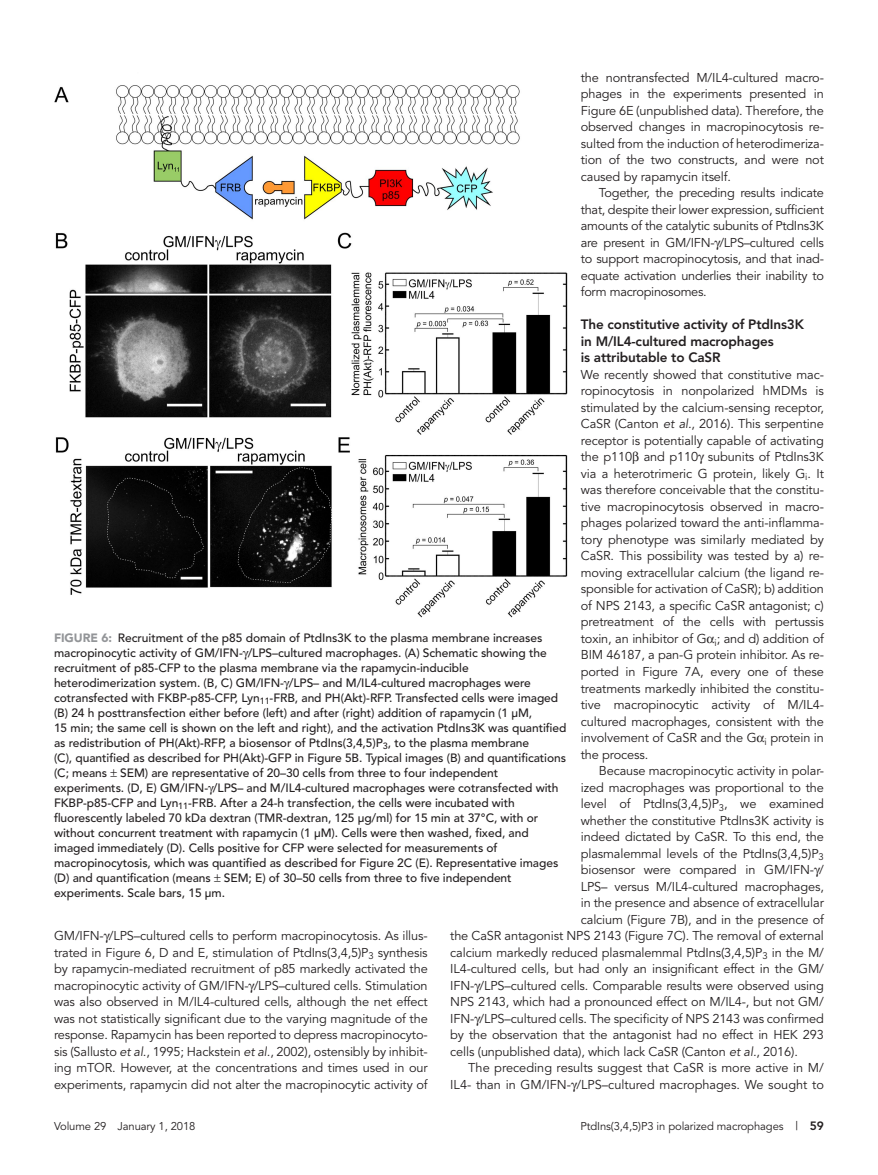
<style>
.page{position:relative;width:878px;height:1175px;background:#fff}
.page>*{position:absolute;margin:0;border:0;box-sizing:border-box;transform-origin:0 0}
.t1{font:800 13.5px/16.5px "Avenir";letter-spacing:-.01em;color:#231f20}
.Para{font:12.75px/16.5px "Avenir";letter-spacing:-.01em;color:#231f20;text-align:justify}
.ParaFL{font:12.75px/16.5px "Avenir";letter-spacing:-.01em;color:#231f20;text-align:justify}
.FigCaption{font:500 12px/15px "Avenir";letter-spacing:-.005em;color:#231f20}
.t2{font:11.25px "Avenir";letter-spacing:-.01em;color:#231f20}
.s1{font-style:italic}
.s2{font-weight:900;color:#939598}
.s3{font-size:12px}
.s4{font-weight:800;font-size:12px}
</style>
<div class="page">
<img style="left:54px;top:85px;width:513px;height:532px">
<p class="Para" style="left:580px;top:69px;width:245px">the nontransfected M/IL4-cultured macro&shy;phages in the experiments presented in Figure 6E (unpublished data). Therefore, the observed changes in macropinocytosis re&shy;sulted from the induction of heterodimeriza&shy;tion of the two constructs, and were not caused by rapamycin itself.</p>
<p class="Para" style="left:580px;top:185px;width:245px;text-indent:18px">Together, the preceding results indicate that, despite their lower expression, sufficient amounts of the catalytic subunits of PtdIns3K are present in GM/IFN- /LPS–cultured cells to support macropinocytosis, and that inad&shy;equate activation underlies their inability to form macropinosomes.</p>
<h2 class="t1" style="left:580px;top:316px;width:225px">The constitutive activity of PtdIns3K in M/IL4-cultured macrophages<br>is attributable to CaSR</h2>
<p class="ParaFL" style="left:580px;top:366px;width:245px">We recently showed that constitutive mac&shy;ropinocytosis in nonpolarized hMDMs is stimulated by the calcium-sensing receptor, CaSR (Canton <span class="s1">et al.</span>, 2016). This serpentine receptor is potentially capable of activating the p110 and p110 subunits of PtdIns3K via a heterotrimeric G protein, likely G<sub>i</sub>. It was therefore conceivable that the constitu&shy;tive macropinocytosis observed in macro&shy;phages polarized toward the anti-inflamma&shy;tory phenotype was similarly mediated by CaSR. This possibility was tested by a) re&shy;moving extracellular calcium (the ligand re&shy;sponsible for activation of CaSR); b) addition of NPS 2143, a specific CaSR antagonist; c) pretreatment of the cells with pertussis toxin, an inhibitor of G <sub>i</sub>; and d) addition of BIM 46187, a pan-G protein inhibitor. As re&shy;ported in Figure 7A, every one of these treatments markedly inhibited the constitu&shy;tive macropinocytic activity of M/IL4- cultured macrophages, consistent with the involvement of CaSR and the G <sub>i</sub> protein in the process.</p>
<p class="Para" style="left:598px;top:762px;width:227px">Because macropinocytic activity in polar-</p>
<p class="Para" style="left:580px;top:779px;width:244px">ized macrophages was proportional to the</p>
<p class="Para" style="left:580px;top:795px;width:245px">level of PtdIns(3,4,5)P<sub>3</sub>, we examined</p>
<p class="Para" style="left:580px;top:812px;width:245px">whether the constitutive PtdIns3K activity is</p>
<p class="Para" style="left:580px;top:828px;width:245px">indeed dictated by CaSR. To this end, the</p>
<p class="Para" style="left:580px;top:845px;width:244px">plasmalemmal levels of the PtdIns(3,4,5)P<sub>3</sub></p>
<p class="Para" style="left:580px;top:861px;width:244px">biosensor were compared in GM/IFN- /</p>
<p class="Para" style="left:580px;top:878px;width:244px">LPS– versus M/IL4-cultured macrophages,</p>
<p class="Para" style="left:580px;top:894px;width:244px">in the presence and absence of extracellular</p>
<p class="Para" style="left:580px;top:911px;width:245px">calcium (Figure 7B), and in the presence of</p>
<p class="Para" style="left:450px;top:927px;width:375px">the CaSR antagonist NPS 2143 (Figure 7C). The removal of external</p>
<p class="Para" style="left:450px;top:944px;width:375px">calcium markedly reduced plasmalemmal PtdIns(3,4,5)P<sub>3</sub> in the M/</p>
<p class="Para" style="left:450px;top:960px;width:375px">IL4-cultured cells, but had only an insignificant effect in the GM/</p>
<p class="Para" style="left:450px;top:977px;width:375px">IFN- /LPS–cultured cells. Comparable results were observed using</p>
<p class="Para" style="left:450px;top:993px;width:375px">NPS 2143, which had a pronounced effect on M/IL4-, but not GM/</p>
<p class="Para" style="left:450px;top:1010px;width:375px">IFN- /LPS–cultured cells. The specificity of NPS 2143 was confirmed</p>
<p class="Para" style="left:450px;top:1026px;width:375px">by the observation that the antagonist had no effect in HEK 293</p>
<p class="Para" style="left:450px;top:1043px;width:349px">cells (unpublished data), which lack CaSR (Canton <span class="s1">et al.</span>, 2016).</p>
<p class="Para" style="left:450px;top:1059px;width:375px;text-align:right">The preceding results suggest that CaSR is more active in M/<br>IL4- than in GM/IFN- /LPS–cultured macrophages. We sought to</p>
<p class="FigCaption" style="left:54px;top:630px;width:514px"><span class="s2">FIGURE 6:</span> Recruitment of the p85 domain of PtdIns3K to the plasma membrane increases macropinocytic activity of GM/IFN- /LPS–cultured macrophages. (A) Schematic showing the recruitment of p85-CFP to the plasma membrane via the rapamycin-inducible heterodimerization system. (B, C) GM/IFN- /LPS– and M/IL4-cultured macrophages were cotransfected with FKBP-p85-CFP, Lyn<sub>11</sub>-FRB, and PH(Akt)-RFP. Transfected cells were imaged (B) 24 h posttransfection either before (left) and after (right) addition of rapamycin (1 µM,<br>15 min; the same cell is shown on the left and right), and the activation PtdIns3K was quantified as redistribution of PH(Akt)-RFP, a biosensor of PtdIns(3,4,5)P<sub>3</sub>, to the plasma membrane<br>(C), quantified as described for PH(Akt)-GFP in Figure 5B. Typical images (B) and quantifications (C; means SEM) are representative of 20–30 cells from three to four independent experiments. (D, E) GM/IFN- /LPS– and M/IL4-cultured macrophages were cotransfected with FKBP-p85-CFP and Lyn<sub>11</sub>-FRB. After a 24-h transfection, the cells were incubated with fluorescently labeled 70 kDa dextran (TMR-dextran, 125 µg/ml) for 15 min at 37°C, with or without concurrent treatment with rapamycin (1 µM). Cells were then washed, fixed, and imaged immediately (D). Cells positive for CFP were selected for measurements of macropinocytosis, which was quantified as described for Figure 2C (E). Representative images (D) and quantification (means SEM; E) of 30–50 cells from three to five independent experiments. Scale bars, 15 µm.</p>
<p class="Para" style="left:54px;top:927px;width:375px">GM/IFN- /LPS–cultured cells to perform macropinocytosis. As illus&shy;trated in Figure 6, D and E, stimulation of PtdIns(3,4,5)P<sub>3</sub> synthesis by rapamycin-mediated recruitment of p85 markedly activated the macropinocytic activity of GM/IFN- /LPS–cultured cells. Stimulation was also observed in M/IL4-cultured cells, although the net effect was not statistically significant due to the varying magnitude of the response. Rapamycin has been reported to depress macropinocyto&shy;sis (Sallusto <span class="s1">et al.</span>, 1995; Hackstein <span class="s1">et al.</span>, 2002), ostensibly by inhibit&shy;ing mTOR. However, at the concentrations and times used in our experiments, rapamycin did not alter the macropinocytic activity of</p>
<p class="t2" style="left:54px;top:1119px;width:143px">Volume 29 January 1, 2018</p>
<p class="t2" style="left:580px;top:1119px;width:245px">PtdIns(3,4,5)P3 in polarized macrophages <span class="s3">|</span> <span class="s4">59</span></p>
</div>
